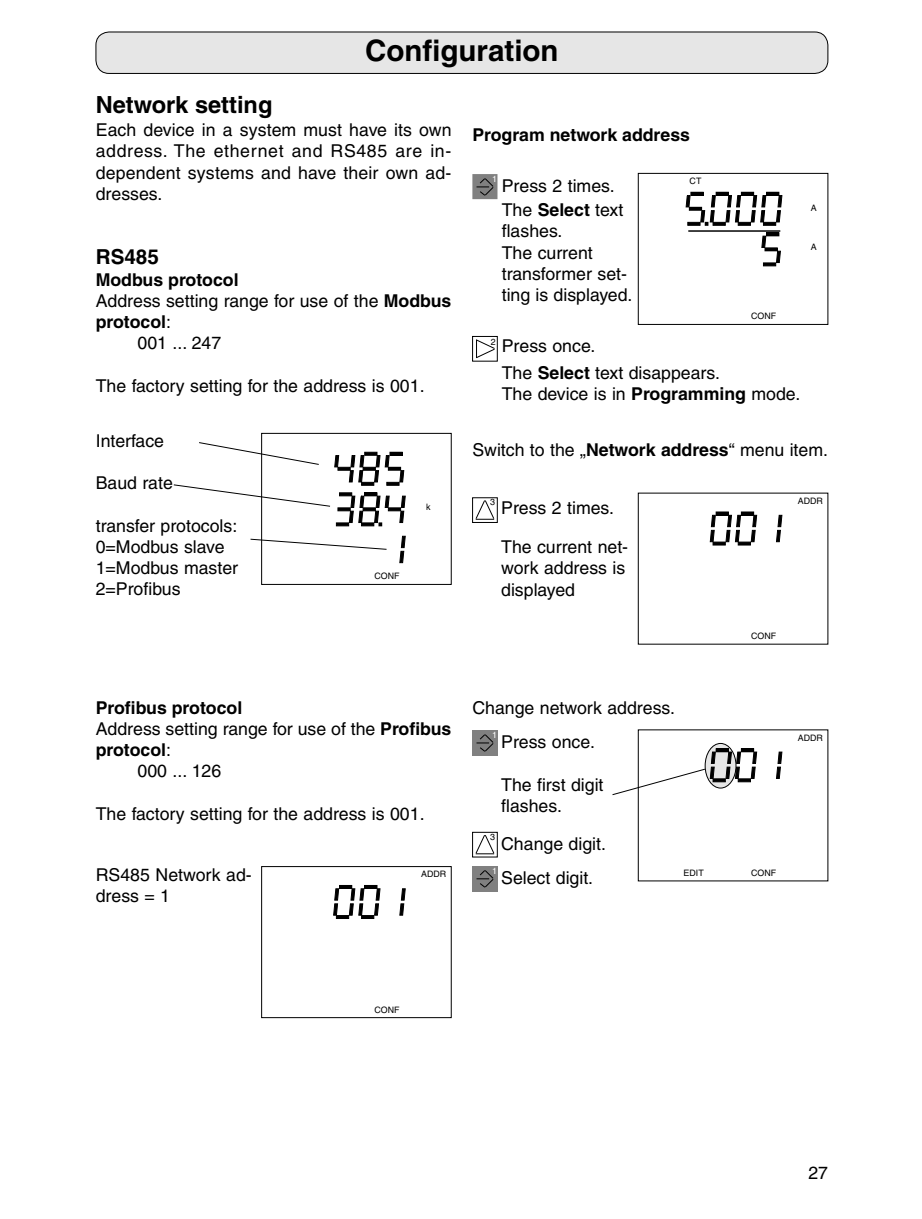
<style>
.page{position:relative;width:922px;height:1219px;background:#fff}
.page>*{position:absolute;margin:0;border:0;box-sizing:border-box;transform-origin:0 0}
.t1{font:700 29.5px "Helvetica";color:#000}
.t2{font:700 23.5px "Helvetica";color:#000}
.t3{font:700 20.75px "Helvetica";color:#000}
.t4{font:17.75px/21.2px "Helvetica";color:#000}
.t5{font:700 17.75px "Helvetica";color:#000}
.t6{font:8.75px "Helvetica";color:#000}
.t7{font:8.75px "Helvetica";color:#fff}
.s1{font-weight:700}
.s2{font-weight:400}
</style>
<div class="page">
<div style="left:96px;top:32px;width:731px;height:41px;background:#e6e6e6;border-radius:13px"></div>
<div style="left:96px;top:32px;width:731px;height:42px;border:1px solid #000;border-radius:13px"></div>
<div style="left:261px;top:866px;width:190px;height:152px;border:1px solid #000"></div>
<div style="left:336px;top:915px;width:13px;height:4px;border:1px solid #000"></div>
<svg style="left:333px;top:885px;width:47px;height:33px"></svg>
<div style="left:361px;top:915px;width:13px;height:4px;border:1px solid #000"></div>
<svg style="left:399px;top:888px;width:6px;height:27px"></svg>
<div style="left:472px;top:174px;width:25px;height:25px;background:#808080"></div>
<svg style="left:476px;top:178px;width:18px;height:18px"></svg>
<div style="left:472px;top:336px;width:25px;height:25px;border:1px solid #000"></div>
<svg style="left:476px;top:339px;width:19px;height:20px"></svg>
<div style="left:472px;top:498px;width:25px;height:25px;border:1px solid #000"></div>
<svg style="left:475px;top:500px;width:19px;height:20px"></svg>
<svg style="left:475px;top:852px;width:20px;height:3px"></svg>
<div style="left:472px;top:832px;width:25px;height:25px;border:1px solid #000"></div>
<svg style="left:475px;top:835px;width:19px;height:19px"></svg>
<div style="left:472px;top:730px;width:25px;height:25px;background:#808080"></div>
<svg style="left:476px;top:734px;width:18px;height:18px"></svg>
<svg style="left:709px;top:512px;width:47px;height:33px"></svg>
<svg style="left:776px;top:515px;width:6px;height:27px"></svg>
<div style="left:472px;top:866px;width:25px;height:25px;background:#808080"></div>
<svg style="left:476px;top:870px;width:18px;height:18px"></svg>
<svg style="left:705px;top:743px;width:30px;height:45px"></svg>
<div style="left:704px;top:743px;width:32px;height:45px;border:1px solid #000;border-radius:50%"></div>
<svg style="left:612px;top:749px;width:144px;height:46px"></svg>
<svg style="left:776px;top:752px;width:6px;height:27px"></svg>
<div style="left:638px;top:173px;width:189px;height:152px;border:1px solid #000"></div>
<hr style="left:688px;top:230px;width:92px;height:2px;background:#000">
<svg style="left:761px;top:233px;width:19px;height:33px"></svg>
<svg style="left:685px;top:192px;width:97px;height:33px"></svg>
<div style="left:261px;top:433px;width:190px;height:152px;border:1px solid #000"></div>
<svg style="left:399px;top:536px;width:6px;height:27px"></svg>
<svg style="left:173px;top:442px;width:232px;height:84px"></svg>
<svg style="left:250px;top:539px;width:137px;height:11px"></svg>
<h1 class="t1" style="left:365px;top:40px;width:195px">Configuration</h1>
<h2 class="t2" style="left:96px;top:96px;width:178px">Network setting</h2>
<p class="t4" style="left:96px;top:121px;width:357px;text-align:justify">Each device in a system must have its own address. The ethernet and RS485 are in&shy;dependent systems and have their own ad&shy;dresses.</p>
<p class="t3" style="left:96px;top:249px;width:65px">RS485</p>
<p class="t5" style="left:96px;top:273px;width:144px">Modbus protocol</p>
<p class="t4" style="left:96px;top:292px;width:357px">Address setting range for use of the <span class="s1">Modbus</span></p>
<p class="t5" style="left:96px;top:315px;width:77px">protocol<span class="s2">:</span></p>
<p class="t4" style="left:138px;top:334px;width:85px">001 ... 247</p>
<p class="t4" style="left:96px;top:377px;width:330px">The factory setting for the address is 001.</p>
<p class="t5" style="left:472px;top:129px;width:219px">Program network address</p>
<p class="t7" style="left:492px;top:176px;width:6px">1</p>
<p class="t4" style="left:501px;top:176px;width:123px;line-height:24px">Press 2 times.<br>The <span class="s1">Select</span> text</p>
<p class="t4" style="left:501px;top:222px;width:132px">flashes.<br>The current transformer set&shy;ting is displayed.</p>
<p class="t6" style="left:689px;top:178px;width:13px">CT</p>
<p class="t6" style="left:751px;top:313px;width:27px">CONF</p>
<p class="t4" style="left:501px;top:334px;width:220px;line-height:26.8px;text-indent:-11px"><sup>2</sup> Press once.<br>The <span class="s1">Select</span> text disappears.</p>
<p class="t4" style="left:501px;top:385px;width:300px">The device is in <span class="s1">Programming</span> mode.</p>
<p class="t6" style="left:810px;top:205px;width:7px">A</p>
<p class="t6" style="left:810px;top:244px;width:7px">A</p>
<p class="t4" style="left:96px;top:431px;width:70px">Interface</p>
<p class="t4" style="left:96px;top:474px;width:79px">Baud rate</p>
<p class="t4" style="left:96px;top:516px;width:144px">transfer protocols:<br>0=Modbus slave<br>1=Modbus master<br>2=Profibus</p>
<p class="t6" style="left:374px;top:573px;width:27px">CONF</p>
<p class="t6" style="left:426px;top:504px;width:6px">k</p>
<p class="t4" style="left:472px;top:441px;width:357px">Switch to the „<span class="s1">Network address</span>“ menu item.</p>
<p class="t6" style="left:490px;top:499px;width:6px">3</p>
<p class="t4" style="left:501px;top:499px;width:114px">Press 2 times.</p>
<p class="t4" style="left:501px;top:538px;width:128px">The current net&shy;work address is displayed</p>
<p class="t6" style="left:797px;top:498px;width:27px">ADDR</p>
<p class="t6" style="left:751px;top:633px;width:27px">CONF</p>
<p class="t5" style="left:96px;top:701px;width:148px">Profibus protocol</p>
<p class="t4" style="left:96px;top:720px;width:357px">Address setting range for use of the <span class="s1">Profibus</span></p>
<p class="t5" style="left:96px;top:743px;width:77px">protocol<span class="s2">:</span></p>
<p class="t4" style="left:137px;top:762px;width:85px">000 ... 126</p>
<p class="t4" style="left:96px;top:805px;width:330px">The factory setting for the address is 001.</p>
<p class="t4" style="left:472px;top:698px;width:204px">Change network address.</p>
<p class="t7" style="left:492px;top:732px;width:6px">1</p>
<p class="t4" style="left:501px;top:733px;width:95px">Press once.</p>
<p class="t4" style="left:501px;top:775px;width:104px">The first digit flashes.</p>
<p class="t6" style="left:797px;top:734px;width:27px">ADDR</p>
<p class="t6" style="left:490px;top:833px;width:6px">3</p>
<p class="t4" style="left:501px;top:834px;width:106px">Change digit.</p>
<p class="t4" style="left:96px;top:866px;width:157px">RS485 Network ad&shy;dress = 1</p>
<p class="t6" style="left:421px;top:871px;width:27px">ADDR</p>
<p class="t7" style="left:492px;top:868px;width:6px">1</p>
<p class="t4" style="left:501px;top:869px;width:93px">Select digit.</p>
<p class="t6" style="left:683px;top:869px;width:22px">EDIT</p>
<p class="t6" style="left:751px;top:869px;width:27px">CONF</p>
<p class="t6" style="left:374px;top:1006px;width:27px">CONF</p>
<p class="t4" style="left:808px;top:1163px;width:21px">27</p>
</div>
